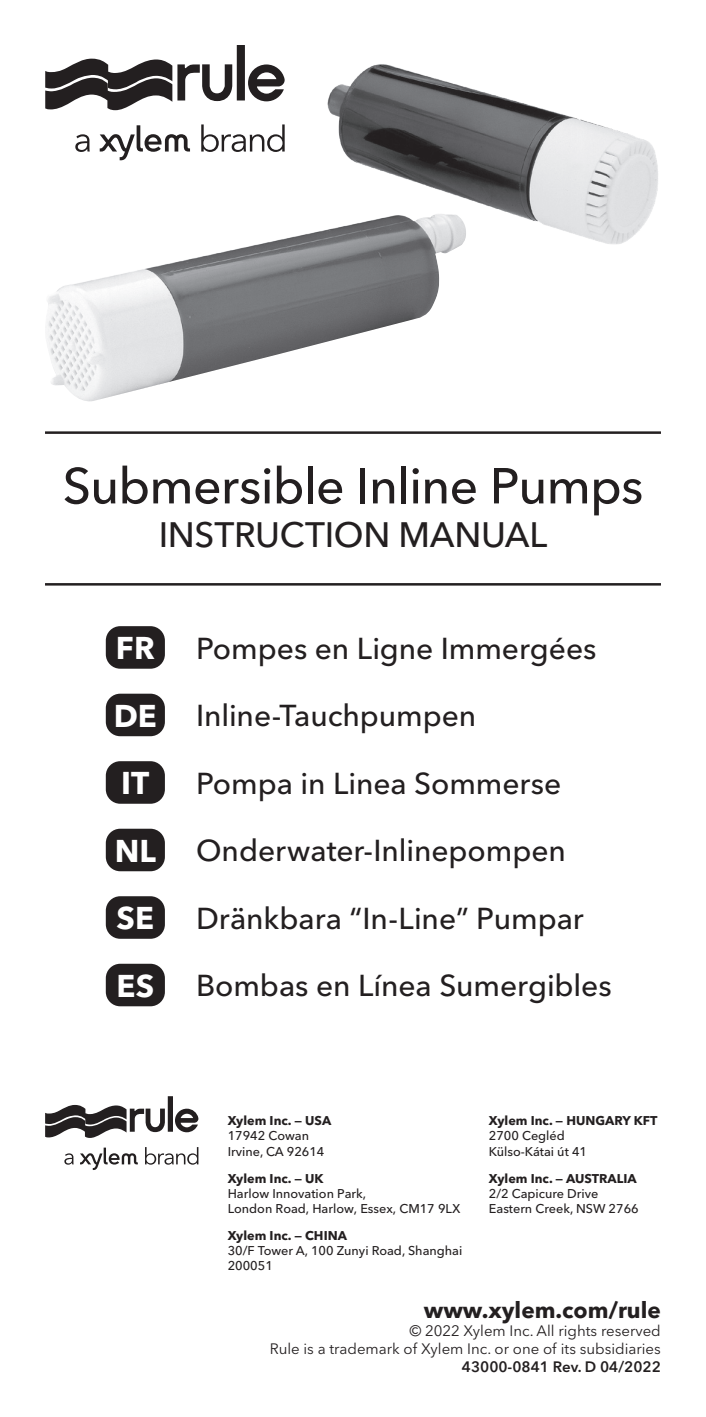
<style>
.page{position:relative;width:706px;height:1417px;background:#fff}
.page>*{position:absolute;margin:0;border:0;box-sizing:border-box;transform-origin:0 0}
.Cover_Headline{font:500 50px "Avenir Next LT Pro";letter-spacing:-.015em;color:#231f20}
.Cover_Subhead{font:500 35px "Avenir Next LT Pro";letter-spacing:-.01em;color:#231f20}
.t1{font:700 31.25px "Avenir Next LT Pro";color:#fff}
.Cover_Language{font:500 30px "Avenir Next LT Pro";letter-spacing:-.005em;color:#231f20}
.t2{font:700 22.5px "Avenir Next LT Pro";color:#231f20}
.t3{font:15px "Avenir Next LT Pro";color:#231f20}
.t4{font:600 15px "Avenir Next LT Pro";color:#231f20}
.t5{font:500 12.75px/15.2px "Avenir Next LT Pro";color:#231f20}
.s1{font-weight:700}
</style>
<div class="page">
<img style="left:45px;top:230px;width:413px;height:172px">
<hr style="left:45px;top:431px;width:616px;height:3px;background:#231f20">
<hr style="left:45px;top:583px;width:616px;height:2px;background:#231f20">
<div style="left:106px;top:896px;width:59px;height:43px;background:#231f20;border-radius:14px"></div>
<div style="left:106px;top:963px;width:59px;height:43px;background:#231f20;border-radius:14px"></div>
<div style="left:106px;top:761px;width:59px;height:43px;background:#231f20;border-radius:14px"></div>
<div style="left:106px;top:693px;width:59px;height:43px;background:#231f20;border-radius:14px"></div>
<div style="left:106px;top:828px;width:59px;height:43px;background:#231f20;border-radius:14px"></div>
<div style="left:106px;top:626px;width:59px;height:43px;background:#231f20;border-radius:14px"></div>
<img style="left:325px;top:64px;width:333px;height:183px">
<svg style="left:45px;top:1096px;width:153px;height:42px"></svg>
<svg style="left:64px;top:1153px;width:10px;height:11px"></svg>
<svg style="left:145px;top:1147px;width:53px;height:17px"></svg>
<svg style="left:80px;top:1147px;width:58px;height:23px"></svg>
<svg style="left:45px;top:45px;width:240px;height:65px"></svg>
<svg style="left:75px;top:134px;width:15px;height:18px"></svg>
<svg style="left:201px;top:124px;width:84px;height:28px"></svg>
<svg style="left:100px;top:125px;width:90px;height:35px"></svg>
<p class="Cover_Headline" style="left:63px;top:456px;width:582px">Submersible Inline Pumps</p>
<p class="Cover_Subhead" style="left:159px;top:514px;width:390px">INSTRUCTION MANUAL</p>
<p class="t1" style="left:116px;top:629px;width:40px">FR</p>
<p class="Cover_Language" style="left:196px;top:630px;width:402px">Pompes en Ligne Immergées</p>
<p class="t1" style="left:114px;top:696px;width:45px">DE</p>
<p class="Cover_Language" style="left:196px;top:698px;width:282px">Inline-Tauchpumpen</p>
<p class="t1" style="left:121px;top:764px;width:30px">IT</p>
<p class="Cover_Language" style="left:196px;top:765px;width:367px">Pompa in Linea Sommerse</p>
<p class="t1" style="left:115px;top:831px;width:43px">NL</p>
<p class="Cover_Language" style="left:196px;top:833px;width:371px">Onderwater-Inlinepompen</p>
<p class="t1" style="left:117px;top:899px;width:39px">SE</p>
<p class="Cover_Language" style="left:196px;top:900px;width:389px">Dränkbara “In-Line” Pumpar</p>
<p class="t1" style="left:116px;top:966px;width:39px">ES</p>
<p class="Cover_Language" style="left:196px;top:968px;width:417px">Bombas en Línea Sumergibles</p>
<p class="t5" style="left:228px;top:1113px;width:105px"><span class="s1">Xylem Inc. — USA<br></span>17942 Cowan<br>Irvine, CA 92614</p>
<p class="t5" style="left:489px;top:1113px;width:170px"><span class="s1">Xylem Inc. — HUNGARY KFT<br></span>2700 Cegléd<br>Külso-Kátai út 41</p>
<p class="t5" style="left:228px;top:1170px;width:234px"><span class="s1">Xylem Inc. — UK<br></span>Harlow Innovation Park,<br>London Road, Harlow, Essex, CM17 9LX</p>
<p class="t5" style="left:489px;top:1170px;width:151px"><span class="s1">Xylem Inc. — AUSTRALIA<br></span>2/2 Capicure Drive<br>Eastern Creek, NSW 2766</p>
<p class="t5" style="left:228px;top:1227px;width:236px"><span class="s1">Xylem Inc. — CHINA<br></span>30/F Tower A, 100 Zunyi Road, Shanghai<br>200051</p>
<p class="t2" style="left:423px;top:1296px;width:239px">www.xylem.com/rule</p>
<p class="t3" style="left:409px;top:1321px;width:253px">© 2022 Xylem Inc. All rights reserved</p>
<p class="t3" style="left:270px;top:1339px;width:392px">Rule is a trademark of Xylem Inc. or one of its subsidiaries</p>
<p class="t4" style="left:462px;top:1357px;width:200px">43000-0841 Rev. D 04/2022</p>
</div>
